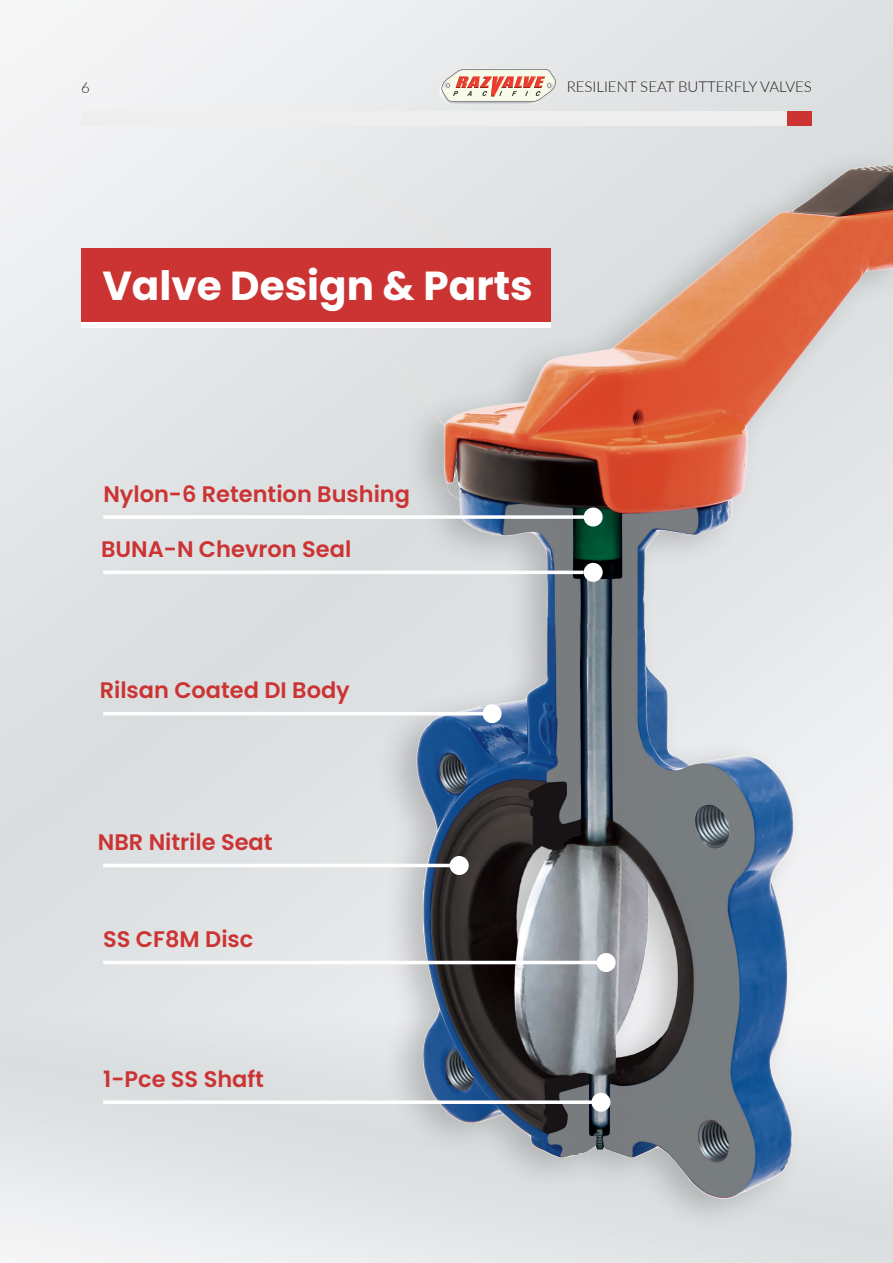
<style>
.page{position:relative;width:893px;height:1263px;background:#fff}
.page>*{position:absolute;margin:0;border:0;box-sizing:border-box;transform-origin:0 0}
._42pt_Size_Align_Lef{font:700 40.5px "Poppins";color:#fff}
._15pt_Size_Align_Lef{font:600 22.5px "Poppins";color:#c33}
.t1{font:300 15px "Lato";color:#231f20}
</style>
<div class="page">
<img style="left:0;top:0;width:893px;height:1263px">
<div style="left:81px;top:111px;width:731px;height:14px;background:#eeeeef"></div>
<div style="left:787px;top:111px;width:25px;height:14px;background:#c33"></div>
<img style="left:438px;top:82px;width:113px;height:22px">
<svg style="left:440px;top:69px;width:116px;height:33px;background:#e5c7ba"></svg>
<div style="left:217px;top:147px;width:676px;height:1085px;background:#e0e2e4"></div>
<img style="left:245px;top:166px;width:648px;height:1054px">
<hr style="left:103px;top:712px;width:389px;height:3px;background:#fff">
<hr style="left:103px;top:864px;width:360px;height:3px;background:#fff">
<hr style="left:103px;top:961px;width:500px;height:3px;background:#fff">
<svg style="left:103px;top:1100px;width:488px;height:4px;fill:#fefefe"></svg>
<hr style="left:103px;top:515px;width:490px;height:4px;background:#fff">
<hr style="left:103px;top:571px;width:481px;height:3px;background:#fff">
<div style="left:483px;top:704px;width:19px;height:19px;background:#fff;border-radius:50%"></div>
<div style="left:450px;top:856px;width:19px;height:19px;background:#fff;border-radius:50%"></div>
<div style="left:597px;top:953px;width:19px;height:19px;background:#fff;border-radius:50%"></div>
<div style="left:591px;top:1093px;width:19px;height:19px;background:#fff;border-radius:50%"></div>
<div style="left:584px;top:507px;width:19px;height:19px;background:#fff;border-radius:50%"></div>
<div style="left:584px;top:563px;width:19px;height:19px;background:#fff;border-radius:50%"></div>
<div style="left:81px;top:248px;width:469px;height:79px;background:#c33"></div>
<div style="left:81px;top:323px;width:470px;height:5px;background:#fff"></div>
<p class="t1" style="left:81px;top:77px;width:10px">6</p>
<p class="t1" style="left:567px;top:76px;width:247px">RESILIENT SEAT BUTTERFLY VALVES</p>
<p class="_42pt_Size_Align_Lef" style="left:102px;top:262px;width:432px">Valve Design &amp; Parts</p>
<p class="_15pt_Size_Align_Lef" style="left:103px;top:481px;width:308px">Nylon-6 Retention Bushing</p>
<p class="_15pt_Size_Align_Lef" style="left:101px;top:536px;width:252px">BUNA-N Chevron Seal</p>
<p class="_15pt_Size_Align_Lef" style="left:100px;top:677px;width:252px">Rilsan Coated DI Body</p>
<p class="_15pt_Size_Align_Lef" style="left:98px;top:829px;width:176px">NBR Nitrile Seat</p>
<p class="_15pt_Size_Align_Lef" style="left:103px;top:926px;width:152px">SS CF8M Disc</p>
<p class="_15pt_Size_Align_Lef" style="left:103px;top:1066px;width:162px">1-Pce SS Shaft</p>
</div>
